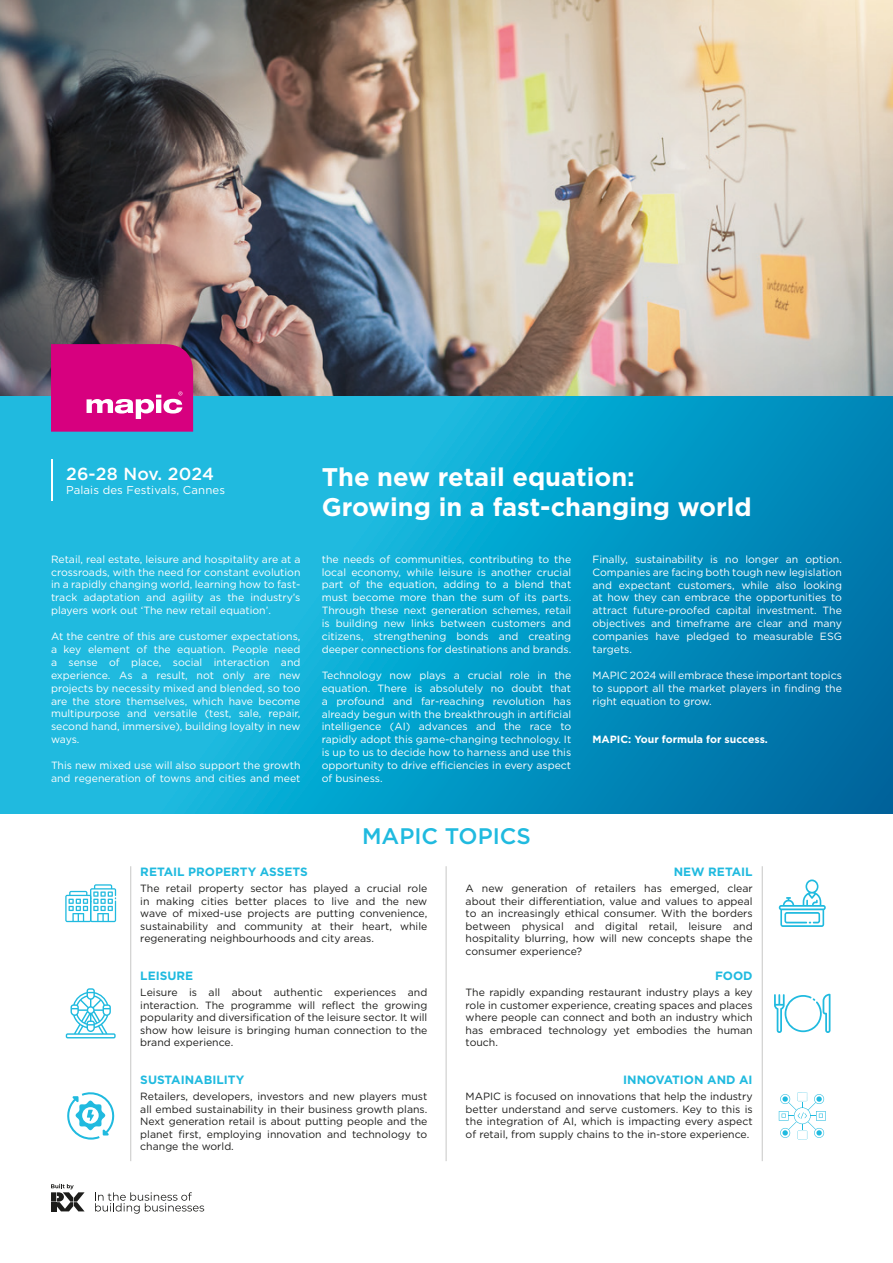
<style>
.page{position:relative;width:893px;height:1263px;background:#fff}
.page>*{position:absolute;margin:0;border:0;box-sizing:border-box;transform-origin:0 0}
.t1{font:700 25.5px/30.6px "Gotham";color:#fff}
.t2{font:500 22.5px "Gotham";color:#20badf}
.t3{font:500 17.4px "Gotham";letter-spacing:.01em;color:#fff}
.t4{font:700 12px "Gotham";color:#20badf}
.t5{font:11.4px "Gotham";letter-spacing:.01em;color:#fff}
.t6{font:10.5px/12.9px "Gotham";color:#fff;text-align:justify}
.t7{font:10.5px/12.6px "Gotham";color:#1d1d1b;text-align:justify}
.t8{font:700 10.5px "Gotham";color:#fff}
</style>
<div class="page">
<svg style="left:0;top:395px;width:893px;height:419px;background:#0da1cc"></svg>
<img style="left:0;top:0;width:893px;height:395px">
<svg style="left:95px;top:1192px;width:109px;height:22px"></svg>
<svg style="left:51px;top:1184px;width:34px;height:27px"></svg>
<hr style="left:51px;top:459px;width:1px;height:42px;background:#fff">
<svg style="left:774px;top:994px;width:56px;height:39px"></svg>
<svg style="left:779px;top:1092px;width:47px;height:48px"></svg>
<svg style="left:779px;top:879px;width:47px;height:48px"></svg>
<svg style="left:65px;top:884px;width:51px;height:38px"></svg>
<svg style="left:66px;top:988px;width:50px;height:50px"></svg>
<svg style="left:67px;top:1092px;width:48px;height:47px"></svg>
<hr style="left:130px;top:866px;width:1px;height:295px;background:#c7c7c6">
<hr style="left:762px;top:866px;width:1px;height:295px;background:#c7c7c6">
<hr style="left:446px;top:866px;width:1px;height:295px;background:#c7c7c6">
<svg style="left:51px;top:344px;width:142px;height:88px;background:#d71488"></svg>
<h3 class="t3" style="left:66px;top:462px;width:149px">26-28 Nov. 2024</h3>
<p class="t5" style="left:66px;top:482px;width:160px">Palais des Festivals, Cannes</p>
<p class="t6" style="left:51px;top:552px;width:251px">Retail, real estate, leisure and hospitality are at a crossroads, with the need for constant evolution in a rapidly changing world, learning how to fast&shy;track adaptation and agility as the industry’s players work out ‘The new retail equation’.</p>
<p class="t6" style="left:51px;top:630px;width:251px">At the centre of this are customer expectations, a key element of the equation. People need a sense of place, social interaction and experience. As a result, not only are new projects by necessity mixed and blended, so too are the store themselves, which have become multipurpose and versatile (test, sale, repair, second hand, immersive), building loyalty in new ways.</p>
<p class="t6" style="left:51px;top:759px;width:251px">This new mixed use will also support the growth and regeneration of towns and cities and meet</p>
<h1 class="t1" style="left:322px;top:461px;width:431px">The new retail equation:<br>Growing in a fast-changing world</h1>
<p class="t6" style="left:322px;top:552px;width:251px">the needs of communities, contributing to the local economy, while leisure is another crucial part of the equation, adding to a blend that must become more than the sum of its parts.<br>Through these next generation schemes, retail is building new links between customers and citizens, strengthening bonds and creating deeper connections for destinations and brands.</p>
<p class="t6" style="left:322px;top:668px;width:251px">Technology now plays a crucial role in the equation. There is absolutely no doubt that a profound and far-reaching revolution has already begun with the breakthrough in artificial intelligence (AI) advances and the race to rapidly adopt this game-changing technology. It is up to us to decide how to harness and use this opportunity to drive efficiencies in every aspect of business.</p>
<h2 class="t2" style="left:362px;top:821px;width:170px">MAPIC TOPICS</h2>
<p class="t6" style="left:592px;top:552px;width:251px">Finally, sustainability is no longer an option.<br>Companies are facing both tough new legislation and expectant customers, while also looking at how they can embrace the opportunities to attract future-proofed capital investment. The objectives and timeframe are clear and many companies have pledged to measurable ESG targets.</p>
<p class="t6" style="left:592px;top:668px;width:251px">MAPIC 2024 will embrace these important topics to support all the market players in finding the right equation to grow.</p>
<p class="t8" style="left:592px;top:733px;width:177px">MAPIC: Your formula for success.</p>
<p class="t4" style="left:140px;top:864px;width:169px">RETAIL PROPERTY ASSETS</p>
<p class="t7" style="left:140px;top:882px;width:289px">The retail property sector has played a crucial role in making cities better places to live and the new wave of mixed-use projects are putting convenience, sustainability and community at their heart, while regenerating neighbourhoods and city areas.</p>
<p class="t4" style="left:140px;top:967px;width:54px">LEISURE</p>
<p class="t7" style="left:140px;top:986px;width:289px">Leisure is all about authentic experiences and interaction. The programme will reflect the growing popularity and diversification of the leisure sector. It will show how leisure is bringing human connection to the brand experience.</p>
<p class="t4" style="left:140px;top:1071px;width:105px">SUSTAINABILITY</p>
<p class="t7" style="left:140px;top:1090px;width:289px">Retailers, developers, investors and new players must all embed sustainability in their business growth plans.<br>Next generation retail is about putting people and the planet first, employing innovation and technology to change the world.</p>
<p class="t4" style="left:674px;top:864px;width:80px">NEW RETAIL</p>
<p class="t7" style="left:466px;top:882px;width:289px">A new generation of retailers has emerged, clear about their differentiation, value and values to appeal to an increasingly ethical consumer. With the borders between physical and digital retail, leisure and hospitality blurring, how will new concepts shape the consumer experience?</p>
<p class="t4" style="left:715px;top:967px;width:39px">FOOD</p>
<p class="t7" style="left:466px;top:986px;width:289px">The rapidly expanding restaurant industry plays a key role in customer experience, creating spaces and places where people can connect and both an industry which has embraced technology yet embodies the human touch.</p>
<p class="t4" style="left:623px;top:1071px;width:131px">INNOVATION AND AI</p>
<p class="t7" style="left:466px;top:1090px;width:289px">MAPIC is focused on innovations that help the industry better understand and serve customers. Key to this is the integration of AI, which is impacting every aspect of retail, from supply chains to the in-store experience.</p>
</div>
